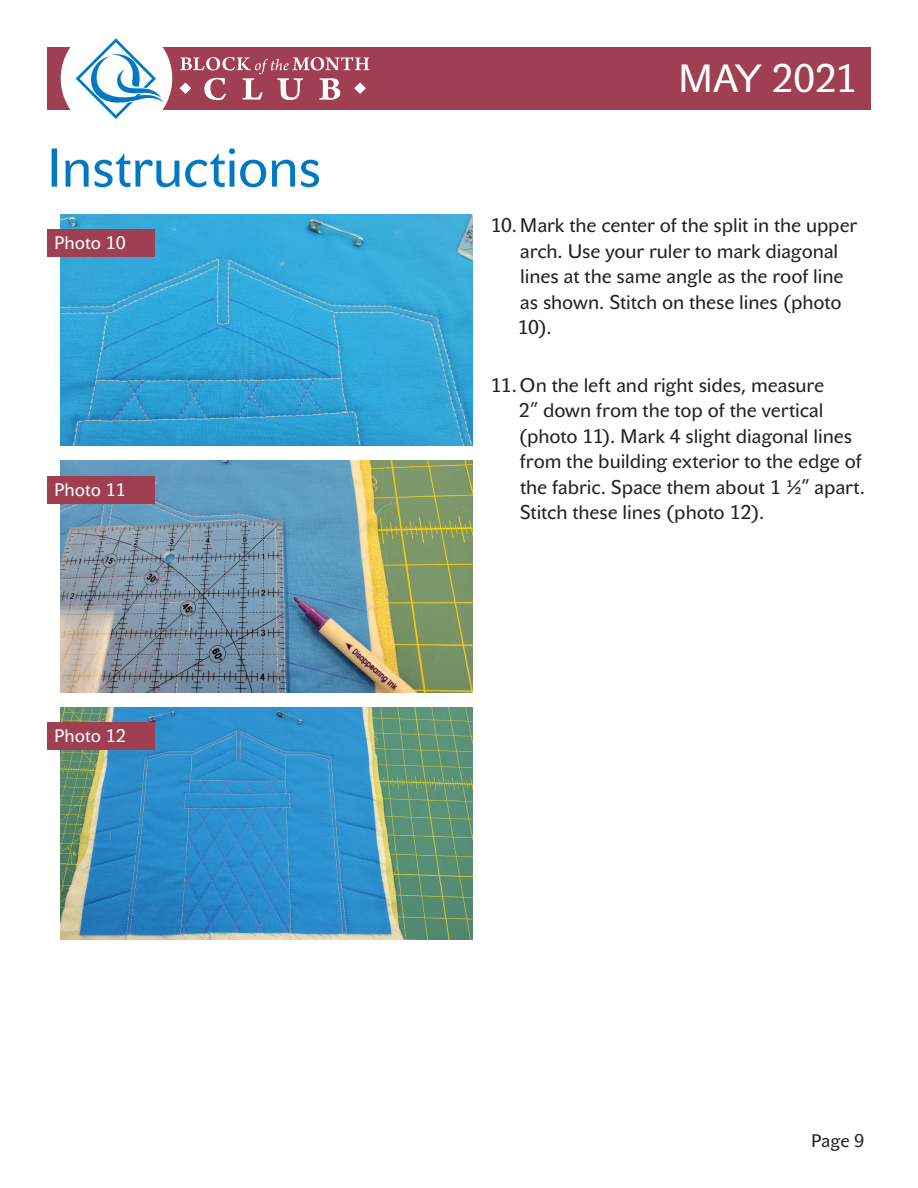
<style>
.page{position:relative;width:918px;height:1188px;background:#fff}
.page>*{position:absolute;margin:0;border:0;box-sizing:border-box;transform-origin:0 0}
.t1{font:54px "John Sans Text Pro";letter-spacing:-.01em;color:#0079c2}
.t2{font:39px "John Sans Text Pro";letter-spacing:-.005em;color:#fff}
.t3{font:19.5px/25.5px "John Sans Text Pro";letter-spacing:-.005em;color:#231f20}
.Photo_caption_bar{font:18px "John Sans Text Pro";color:#fff}
.t4{font:18px "John Sans Text Pro";color:#231f20}
</style>
<div class="page">
<div style="left:47px;top:47px;width:824px;height:62px;background:#a03f51"></div>
<div style="left:61px;top:23px;width:111px;height:111px;background:#fff;border-radius:50%"></div>
<svg style="left:76px;top:38px;width:88px;height:81px"></svg>
<svg style="left:180px;top:57px;width:190px;height:43px"></svg>
<img style="left:61px;top:214px;width:412px;height:232px">
<img style="left:61px;top:461px;width:412px;height:232px">
<img style="left:61px;top:708px;width:412px;height:231px">
<div style="left:47px;top:230px;width:108px;height:27px;background:#a03f51"></div>
<div style="left:47px;top:476px;width:108px;height:28px;background:#a03f51"></div>
<div style="left:47px;top:723px;width:108px;height:27px;background:#a03f51"></div>
<h1 class="t1" style="left:47px;top:137px;width:276px">Instructions</h1>
<p class="Photo_caption_bar" style="left:54px;top:232px;width:73px">Photo 10</p>
<p class="Photo_caption_bar" style="left:54px;top:479px;width:73px">Photo 11</p>
<p class="Photo_caption_bar" style="left:54px;top:726px;width:73px">Photo 12</p>
<h2 class="t2" style="left:678px;top:56px;width:181px">MAY 2021</h2>
<p class="t3" style="left:518px;top:213px;width:341px;text-indent:-27px">10.Mark the center of the split in the upper arch. Use your ruler to mark diagonal lines at the same angle as the roof line as shown. Stitch on these lines (photo<br>10).</p>
<p class="t3" style="left:519px;top:372px;width:348px;text-indent:-28px">11.On the left and right sides, measure<br>2” down from the top of the vertical (photo 11). Mark 4 slight diagonal lines from the building exterior to the edge of the fabric. Space them about 1 ½” apart.<br>Stitch these lines (photo 12).</p>
<p class="t4" style="left:811px;top:1130px;width:54px">Page 9</p>
</div>
